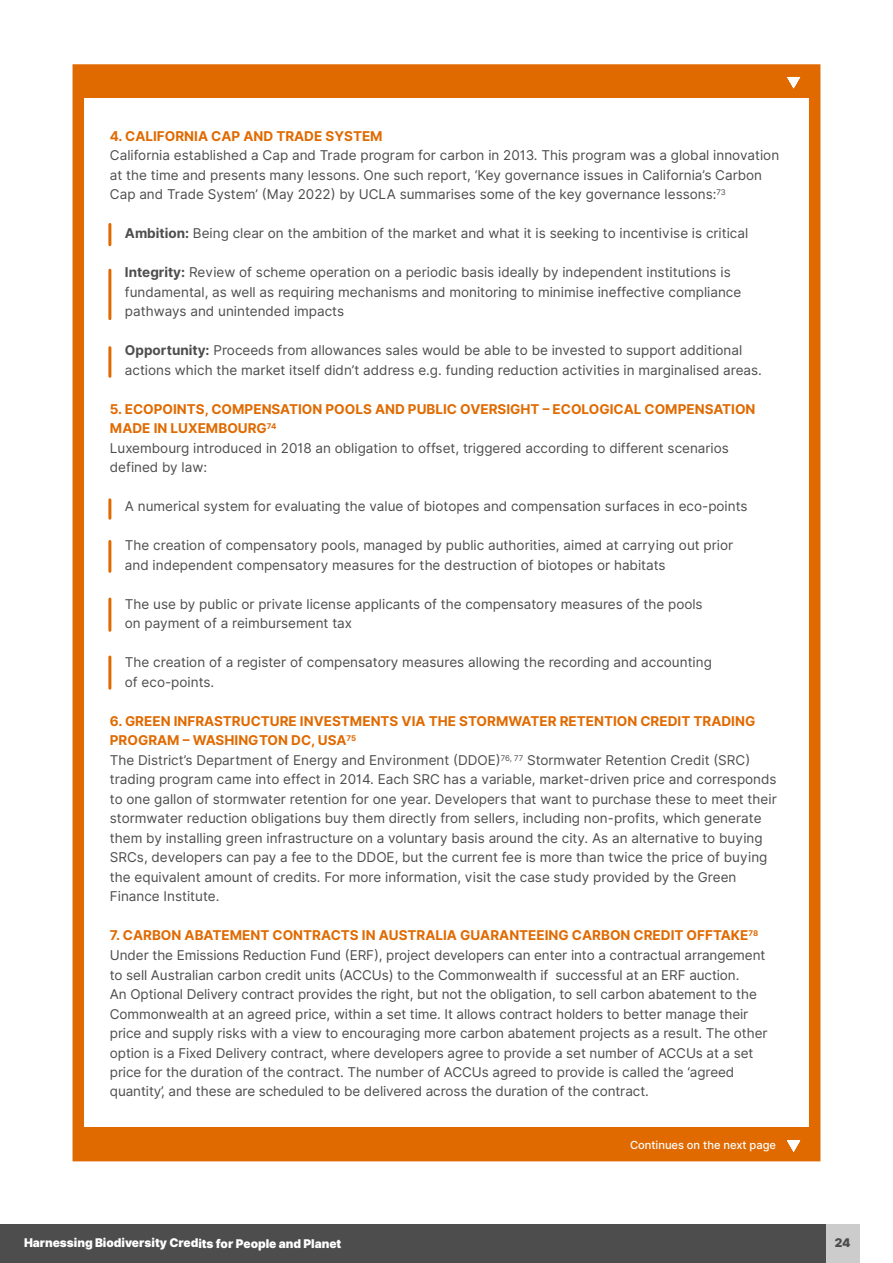
<style>
.page{position:relative;width:893px;height:1263px;background:#fff}
.page>*{position:absolute;margin:0;border:0;box-sizing:border-box;transform-origin:0 0}
.t1{font:13.5px/19.5px "Inter";color:#4d4d4d}
.t2{font:700 13.5px "Inter";color:#e06a00}
.t3{font:900 12px "Inter";letter-spacing:-.005em;color:#fff}
.t4{font:900 12px "Inter";color:#4d4d4d}
.t5{font:500 11.1px "Inter";letter-spacing:-.005em;color:#fff}
.s1{font-weight:700}
.s2{font-weight:700;color:#e06a00}
</style>
<div class="page">
<div style="left:0;top:1225px;width:859px;height:38px;background:#4d4d4d"></div>
<div style="left:826px;top:1225px;width:33px;height:38px;background:#ccc"></div>
<div style="left:78px;top:70px;width:737px;height:27px;background:#e06a00"></div>
<div style="left:73px;top:64px;width:747px;height:1097px;border:11px solid #e06a00"></div>
<svg style="left:787px;top:77px;width:13px;height:11px"></svg>
<div style="left:78px;top:1127px;width:737px;height:28px;background:#e06a00"></div>
<svg style="left:787px;top:1140px;width:13px;height:12px"></svg>
<hr style="left:108px;top:224px;width:3px;height:21px;background:#e06a00">
<hr style="left:108px;top:270px;width:3px;height:49px;background:#e06a00">
<hr style="left:108px;top:500px;width:3px;height:18px;background:#e06a00">
<hr style="left:108px;top:599px;width:3px;height:31px;background:#e06a00">
<hr style="left:108px;top:657px;width:3px;height:31px;background:#e06a00">
<hr style="left:108px;top:541px;width:3px;height:30px;background:#e06a00">
<hr style="left:108px;top:348px;width:3px;height:28px;background:#e06a00">
<p class="t2" style="left:110px;top:126px;width:274px">4. CALIFORNIA CAP AND TRADE SYSTEM</p>
<p class="t1" style="left:110px;top:146px;width:671px">California established a Cap and Trade program for carbon in 2013. This program was a global innovation at the time and presents many lessons. One such report, ‘Key governance issues in California’s Carbon<br>Cap and Trade System’ (May 2022) by UCLA summarises some of the key governance lessons:<sup>73</sup></p>
<p class="t1" style="left:125px;top:224px;width:625px"><span class="s1">Ambition:</span> Being clear on the ambition of the market and what it is seeking to incentivise is critical</p>
<p class="t1" style="left:125px;top:263px;width:618px"><span class="s1">Integrity:</span> Review of scheme operation on a periodic basis ideally by independent institutions is fundamental, as well as requiring mechanisms and monitoring to minimise ineffective compliance pathways and unintended impacts</p>
<p class="t1" style="left:125px;top:341px;width:639px"><span class="s1">Opportunity:</span> Proceeds from allowances sales would be able to be invested to support additional actions which the market itself didn’t address e.g. funding reduction activities in marginalised areas.</p>
<p class="t1" style="left:110px;top:399px;width:647px"><span class="s2">5. ECOPOINTS, COMPENSATION POOLS AND PUBLIC OVERSIGHT – ECOLOGICAL COMPENSATION MADE IN LUXEMBOURG</span><sup>74<br></sup>Luxembourg introduced in 2018 an obligation to offset, triggered according to different scenarios defined by law:</p>
<p class="t1" style="left:125px;top:497px;width:624px">A numerical system for evaluating the value of biotopes and compensation surfaces in eco-points</p>
<p class="t1" style="left:125px;top:536px;width:610px">The creation of compensatory pools, managed by public authorities, aimed at carrying out prior and independent compensatory measures for the destruction of biotopes or habitats</p>
<p class="t1" style="left:125px;top:594px;width:579px">The use by public or private license applicants of the compensatory measures of the pools on payment of a reimbursement tax</p>
<p class="t1" style="left:125px;top:653px;width:589px">The creation of a register of compensatory measures allowing the recording and accounting of eco-points.</p>
<p class="t1" style="left:110px;top:711px;width:668px"><span class="s2">6. GREEN INFRASTRUCTURE INVESTMENTS VIA THE STORMWATER RETENTION CREDIT TRADING PROGRAM – WASHINGTON DC, USA</span><sup>75<br></sup>The District’s Department of Energy and Environment (DDOE)<sup>76,</sup> <sup>77</sup> Stormwater Retention Credit (SRC) trading program came into effect in 2014. Each SRC has a variable, market-driven price and corresponds to one gallon of stormwater retention for one year. Developers that want to purchase these to meet their stormwater reduction obligations buy them directly from sellers, including non-profits, which generate them by installing green infrastructure on a voluntary basis around the city. As an alternative to buying SRCs, developers can pay a fee to the DDOE, but the current fee is more than twice the price of buying the equivalent amount of credits. For more information, visit the case study provided by the Green Finance Institute.</p>
<p class="t1" style="left:110px;top:926px;width:659px"><span class="s2">7. CARBON ABATEMENT CONTRACTS IN AUSTRALIA GUARANTEEING CARBON CREDIT OFFTAKE</span><sup>78<br></sup>Under the Emissions Reduction Fund (ERF), project developers can enter into a contractual arrangement to sell Australian carbon credit units (ACCUs) to the Commonwealth if successful at an ERF auction.<br>An Optional Delivery contract provides the right, but not the obligation, to sell carbon abatement to the Commonwealth at an agreed price, within a set time. It allows contract holders to better manage their price and supply risks with a view to encouraging more carbon abatement projects as a result. The other option is a Fixed Delivery contract, where developers agree to provide a set number of ACCUs at a set price for the duration of the contract. The number of ACCUs agreed to provide is called the ‘agreed quantity’, and these are scheduled to be delivered across the duration of the contract.</p>
<p class="t3" style="left:24px;top:1234px;width:319px">Harnessing Biodiversity Credits for People and Planet</p>
<p class="t5" style="left:630px;top:1137px;width:147px">Continues on the next page</p>
<p class="t4" style="left:835px;top:1233px;width:17px">24</p>
</div>
